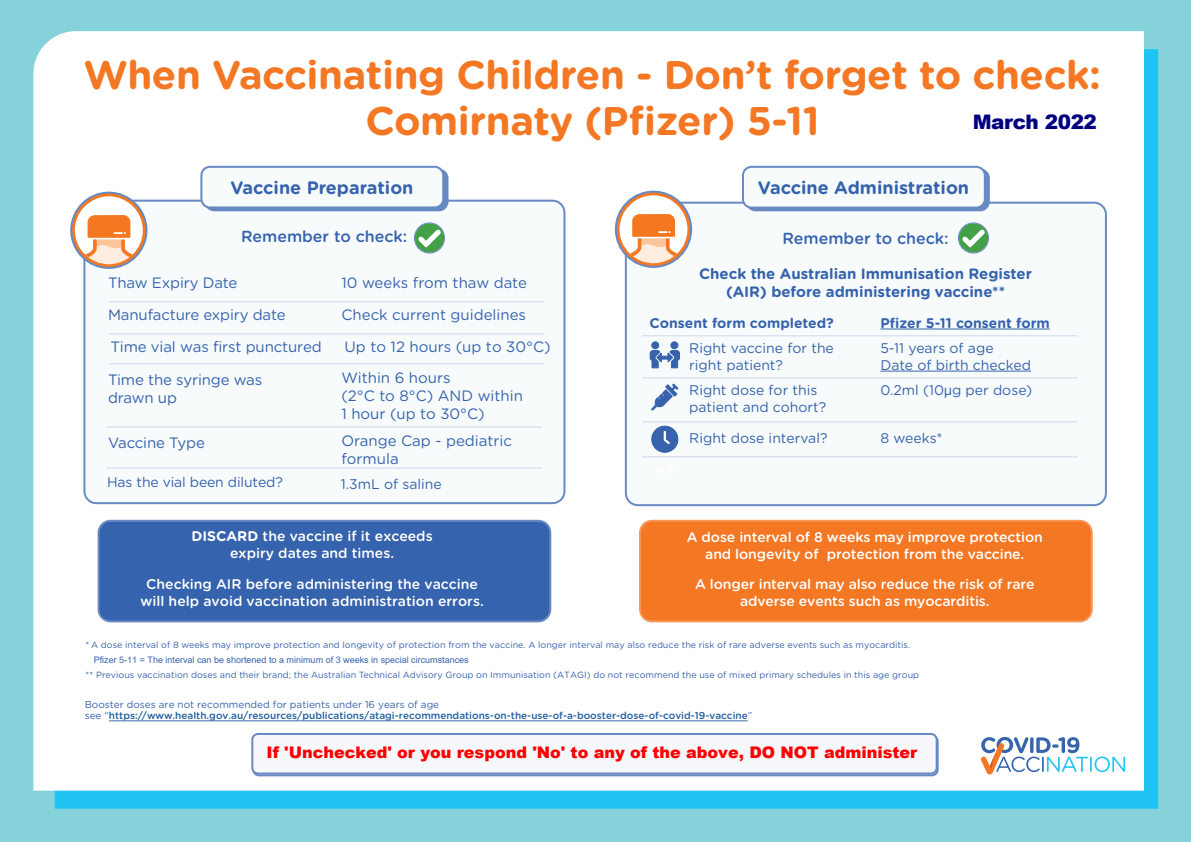
<style>
.page{position:relative;width:1191px;height:842px;background:#86d2da}
.page>*{position:absolute;margin:0;border:0;box-sizing:border-box;transform-origin:0 0}
.t1{font:700 40px "Gotham Rounded";letter-spacing:-.01em;color:#f47723}
.t2{font:900 20px "Arial";letter-spacing:-.02em;color:#000080}
.t3{font:700 18px "Gotham Rounded";color:#3663ad}
.t4{font:900 16px "Arial";color:#f00}
.t5{font:500 16px "Gotham Rounded";color:#3663ad}
.t6{font:15px/18px "Gotham Rounded";letter-spacing:-.01em;color:#3663ad}
.t7{font:700 15px/18px "Gotham Rounded";color:#3663ad;text-align:center}
.t8{font:500 14px/16.8px "Gotham Rounded";letter-spacing:-.01em;color:#fff;text-align:center}
.t9{font:14px/16.8px "Gotham Rounded";color:#3663ad}
.t10{font:700 14px "Gotham Rounded";color:#3663ad}
.t11{font:500 10px/11.8px "Gotham Rounded";color:#215e9e}
.t12{font:9px "Gotham Rounded";color:#3663ad}
.t13{font:9px "Arial";color:#3663ad}
.s1{font-weight:700}
.s2{font-family:"Helvetica Neue LT Std"}
.s3{font-weight:400;color:#3663ad}
</style>
<div class="page">
<div style="left:55px;top:49px;width:1103px;height:760px;background:#20c4f4"></div>
<div style="left:33px;top:31px;width:1111px;height:760px;background:#fff"></div>
<div style="left:626px;top:203px;width:480px;height:302px;background:#f7fbfc;border-radius:12px"></div>
<hr style="left:880px;top:329px;width:169px;height:1px;background:#3663ad">
<hr style="left:880px;top:371px;width:151px;height:1px;background:#3663ad">
<div style="left:625px;top:202px;width:482px;height:304px;border:2px solid #688ac2;border-radius:12px"></div>
<div style="left:973px;top:734px;width:160px;height:43px;background:#fff"></div>
<svg style="left:981px;top:737px;width:144px;height:37px"></svg>
<div style="left:99px;top:521px;width:451px;height:100px;background:#3663ad;border-radius:12px"></div>
<div style="left:98px;top:520px;width:453px;height:102px;border:2px solid #688ac2;border-radius:12px"></div>
<div style="left:640px;top:521px;width:451px;height:100px;background:#f47723;border-radius:12px"></div>
<div style="left:639px;top:520px;width:453px;height:102px;border:2px solid #f79655;border-radius:12px"></div>
<div style="left:84px;top:201px;width:480px;height:302px;background:#f7fbfc;border-radius:12px"></div>
<div style="left:83px;top:200px;width:482px;height:304px;border:2px solid #688ac2;border-radius:12px"></div>
<div style="left:205px;top:169px;width:243px;height:42px;border:2px solid #688ac2;border-radius:9px"></div>
<div style="left:201px;top:167px;width:242px;height:40px;background:#f7fbfc;border-radius:9px"></div>
<div style="left:200px;top:166px;width:244px;height:42px;border:2px solid #688ac2;border-radius:9px"></div>
<div style="left:746px;top:169px;width:243px;height:42px;border:2px solid #688ac2;border-radius:9px"></div>
<div style="left:743px;top:167px;width:241px;height:41px;background:#f7fbfc;border-radius:9px"></div>
<div style="left:742px;top:166px;width:243px;height:43px;border:2px solid #688ac2;border-radius:9px"></div>
<div style="left:415px;top:223px;width:29px;height:30px;background:#43a047;border-radius:50%"></div>
<svg style="left:418px;top:229px;width:23px;height:18px"></svg>
<div style="left:414px;top:222px;width:31px;height:31px;border:1px solid #688ac2;border-radius:50%"></div>
<svg style="left:958px;top:223px;width:30px;height:30px"></svg>
<svg style="left:962px;top:229px;width:23px;height:18px"></svg>
<div style="left:958px;top:222px;width:31px;height:31px;border:1px solid #688ac2;border-radius:50%"></div>
<svg style="left:71px;top:193px;width:75px;height:75px"></svg>
<div style="left:70px;top:192px;width:77px;height:77px;border:2px solid #688ac2;border-radius:50%"></div>
<svg style="left:616px;top:192px;width:75px;height:75px"></svg>
<div style="left:615px;top:191px;width:77px;height:77px;border:2px solid #688ac2;border-radius:50%"></div>
<div style="left:652px;top:426px;width:26px;height:26px;background:#3763ad;border-radius:50%"></div>
<div style="left:651px;top:426px;width:27px;height:26px;border:1px solid #3763ad;border-radius:50%"></div>
<svg style="left:663px;top:431px;width:7px;height:13px"></svg>
<div style="left:652px;top:342px;width:6px;height:7px;background:#3763ad;border-radius:50%"></div>
<div style="left:651px;top:342px;width:8px;height:7px;border:1px solid #3763ad;border-radius:50%"></div>
<svg style="left:650px;top:350px;width:10px;height:18px"></svg>
<div style="left:671px;top:342px;width:7px;height:7px;background:#3763ad;border-radius:50%"></div>
<div style="left:670px;top:342px;width:8px;height:7px;border:1px solid #3763ad;border-radius:50%"></div>
<svg style="left:669px;top:350px;width:11px;height:18px"></svg>
<svg style="left:657px;top:353px;width:15px;height:9px"></svg>
<div style="left:656px;top:352px;width:17px;height:10px;border:1px solid #3763ad;border-radius:4px"></div>
<svg style="left:651px;top:383px;width:27px;height:28px"></svg>
<hr style="left:109px;top:301px;width:435px;height:1px;background:#cdd8eb">
<hr style="left:642px;top:335px;width:435px;height:1px;background:#cdd8eb">
<hr style="left:642px;top:377px;width:435px;height:1px;background:#cdd8eb">
<hr style="left:642px;top:421px;width:435px;height:1px;background:#cdd8eb">
<hr style="left:642px;top:456px;width:435px;height:1px;background:#cdd8eb">
<hr style="left:109px;top:333px;width:435px;height:1px;background:#cdd8eb">
<hr style="left:109px;top:363px;width:435px;height:1px;background:#cdd8eb">
<hr style="left:107px;top:427px;width:435px;height:1px;background:#cdd8eb">
<div style="left:252px;top:735px;width:686px;height:41px;border:2px solid #688ac2;border-radius:6px"></div>
<div style="left:252px;top:734px;width:684px;height:39px;background:#f5f7fb;border-radius:6px"></div>
<div style="left:251px;top:733px;width:686px;height:41px;border:2px solid #688ac2;border-radius:6px"></div>
<hr style="left:107px;top:468px;width:435px;height:1px;background:#cdd8eb">
<hr style="left:109px;top:721px;width:639px;height:1px;background:#215e9e">
<p class="t1" style="left:84px;top:45px;width:1018px">When Vaccinating Children - Don’t forget to check:</p>
<p class="t1" style="left:365px;top:91px;width:456px">Comirnaty (Pfizer) 5-11</p>
<h2 class="t2" style="left:972px;top:107px;width:126px">March 2022</h2>
<p class="t3" style="left:230px;top:175px;width:185px">Vaccine Preparation</p>
<p class="t3" style="left:234px;top:178px;width:185px">Vaccine Preparation</p>
<p class="t3" style="left:758px;top:175px;width:213px">Vaccine Administration</p>
<p class="t3" style="left:762px;top:178px;width:213px">Vaccine Administration</p>
<p class="t5" style="left:241px;top:225px;width:168px">Remember to check:</p>
<p class="t6" style="left:108px;top:273px;width:131px">Thaw Expiry Date</p>
<p class="t6" style="left:108px;top:305px;width:179px">Manufacture expiry date</p>
<p class="t6" style="left:110px;top:337px;width:213px">Time vial was first punctured</p>
<p class="t6" style="left:108px;top:370px;width:156px">Time the syringe was drawn up</p>
<p class="t6" style="left:108px;top:433px;width:98px">Vaccine Type</p>
<p class="t6" style="left:341px;top:273px;width:187px">10 weeks from thaw date</p>
<p class="t6" style="left:341px;top:305px;width:186px">Check current guidelines</p>
<p class="t6" style="left:344px;top:337px;width:207px">Up to 12 hours (up to 30°C)</p>
<p class="t6" style="left:341px;top:368px;width:183px">Within 6 hours<br>(2°C to 8°C) AND within<br>1 hour (up to 30°C)</p>
<p class="t6" style="left:341px;top:431px;width:172px">Orange Cap - pediatric formula</p>
<h3 class="t9" style="left:107px;top:473px;width:177px">Has the vial been diluted?</h3>
<h3 class="t9" style="left:341px;top:475px;width:102px">1.3mL of saline</h3>
<p class="t8" style="left:192px;top:527px;width:242px"><span class="s1">DISCARD</span> the vaccine if it exceeds expiry dates and times.</p>
<p class="t8" style="left:140px;top:575px;width:345px">Checking AIR before administering the vaccine will help avoid vaccination administration errors.</p>
<p class="t5" style="left:782px;top:226px;width:168px">Remember to check:</p>
<p class="t7" style="left:699px;top:264px;width:334px">Check the Australian Immunisation Register (AIR) before administering vaccine**</p>
<p class="t10" style="left:649px;top:312px;width:186px">Consent form completed?</p>
<p class="t9" style="left:689px;top:339px;width:146px">Right vaccine for the right patient?</p>
<p class="t9" style="left:689px;top:381px;width:139px">Right dose for this patient and cohort?</p>
<p class="t9" style="left:689px;top:429px;width:140px">Right dose interval?</p>
<p class="t10" style="left:880px;top:312px;width:171px">Pfizer 5-11 consent form</p>
<p class="t9" style="left:880px;top:339px;width:152px">5-11 years of age<br>Date of birth checked</p>
<p class="t9" style="left:880px;top:381px;width:153px">0.2ml (10<span class="s2">μ</span>g per dose)</p>
<p class="t9" style="left:880px;top:429px;width:64px">8 weeks*</p>
<p class="t8" style="left:687px;top:528px;width:357px">A dose interval of 8 weeks may improve protection and longevity of protection from the vaccine.</p>
<p class="t8" style="left:695px;top:575px;width:341px">A longer interval may also reduce the risk of rare adverse events such as myocarditis.</p>
<p class="t12" style="left:86px;top:639px;width:826px">* A dose interval of 8 weeks may improve protection and longevity of protection from the vaccine. A longer interval may also reduce the risk of rare adverse events such as myocarditis.</p>
<p class="t13" style="left:94px;top:653px;width:376px">Pfizer 5-11 = The interval can be shortened to a minimum of 3 weeks in special circumstances</p>
<p class="t12" style="left:86px;top:669px;width:835px">** Previous vaccination doses and their brand; the Australian Technical Advisory Group on Immunisation (ATAGI) do not recommend the use of mixed primary schedules in this age group</p>
<p class="t11" style="left:85px;top:698px;width:669px"><span class="s3">Booster doses are not recommended for patients under 16 years of age<br>see “</span>https://www.health.gov.au/resources/publications/atagi-recommendations-on-the-use-of-a-booster-dose-of-covid-19-vaccine<span class="s3">”</span></p>
<h3 class="t4" style="left:266px;top:741px;width:652px">If 'Unchecked' or you respond 'No' to any of the above, DO NOT administer</h3>
</div>
